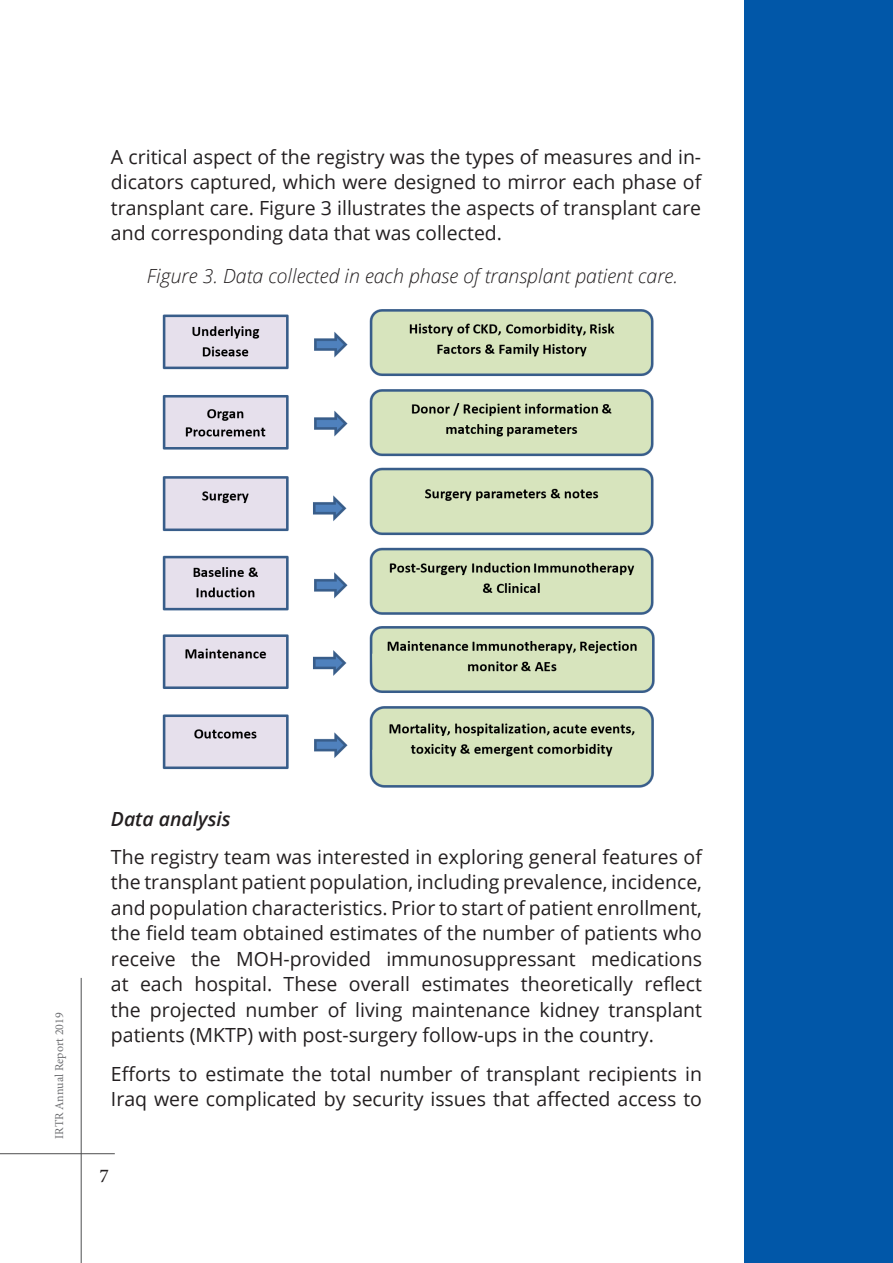
<style>
.page{position:relative;width:893px;height:1263px;background:#fff}
.page>*{position:absolute;margin:0;border:0;box-sizing:border-box;transform-origin:0 0}
.t1{font:19.5px/25.5px "Open Sans";color:#231f20;text-align:justify}
.t2{font:italic 300 19.5px "Open Sans";color:#231f20}
.t3{font:italic 600 19.5px "Open Sans";color:#231f20}
.t4{font:500 19.5px "Minion Pro";color:#231f20}
.t5{font:12px "Minion Pro";color:#6f7073}
</style>
<div class="page">
<div style="left:744px;top:0;width:149px;height:1263px;background:#0157a8"></div>
<img style="left:162px;top:309px;width:493px;height:479px">
<hr style="left:81px;top:978px;width:1px;height:285px;background:#4e4f50">
<hr style="left:0;top:1153px;width:115px;height:1px;background:#4e4f50">
<p class="t1" style="left:111px;top:143px;width:592px">A critical aspect of the registry was the types of measures and in&shy;dicators captured, which were designed to mirror each phase of transplant care. Figure 3 illustrates the aspects of transplant care and corresponding data that was collected.</p>
<p class="t2" style="left:147px;top:263px;width:532px">Figure 3. Data collected in each phase of transplant patient care.</p>
<p class="t5" style="left:51px;top:1138px;width:128px;rotate:-90deg">IRTR Annual Report 2019</p>
<p class="t3" style="left:111px;top:805px;width:121px">Data analysis</p>
<p class="t1" style="left:111px;top:843px;width:593px">The registry team was interested in exploring general features of the transplant patient population, including prevalence, incidence, and population characteristics. Prior to start of patient enrollment, the field team obtained estimates of the number of patients who receive the MOH-provided immunosuppressant medications at each hospital. These overall estimates theoretically reflect the projected number of living maintenance kidney transplant patients (MKTP) with post-surgery follow-ups in the country.</p>
<p class="t1" style="left:111px;top:1060px;width:593px">Efforts to estimate the total number of transplant recipients in<br>Iraq were complicated by security issues that affected access to</p>
<p class="t4" style="left:99px;top:1163px;width:11px">7</p>
</div>
